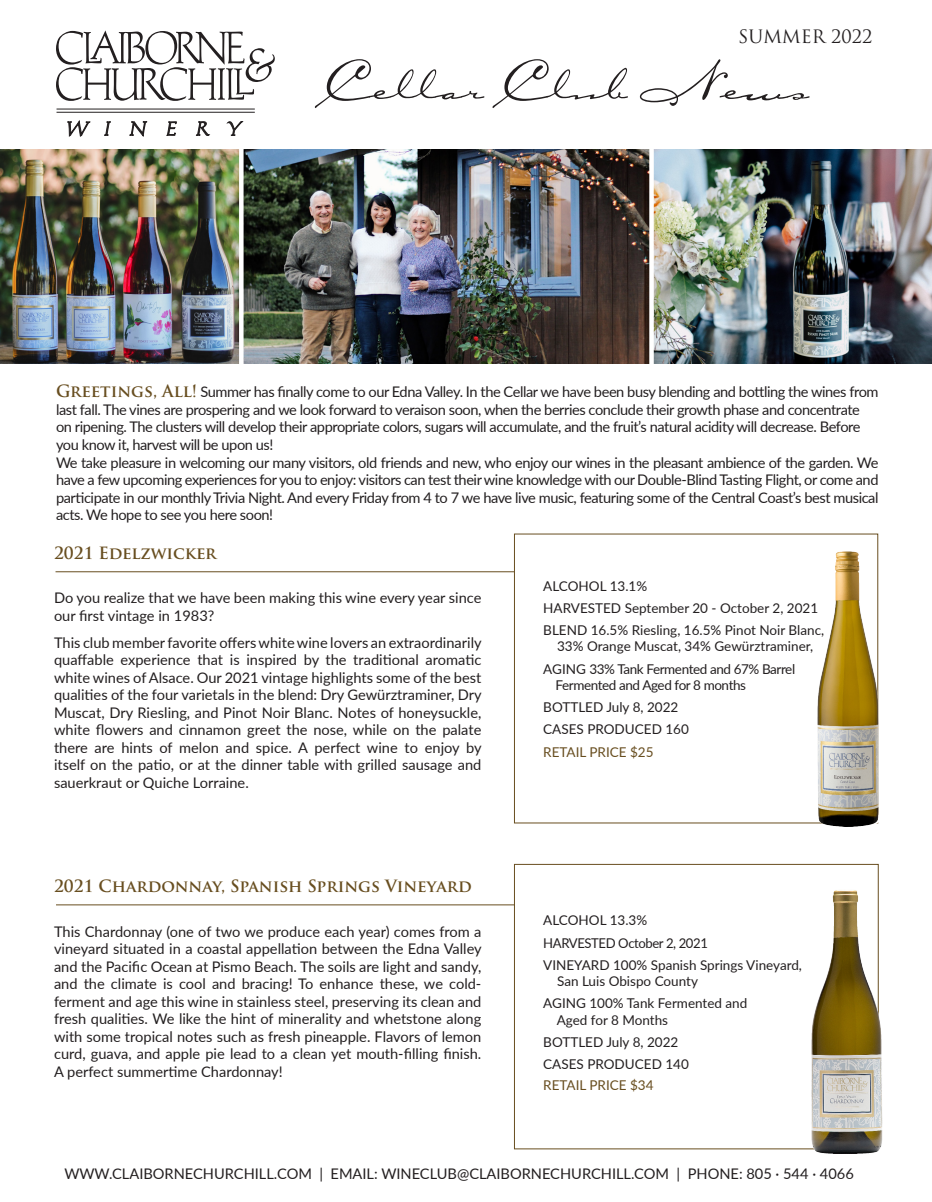
<style>
.page{position:relative;width:932px;height:1202px;background:#fff}
.page>*{position:absolute;margin:0;border:0;box-sizing:border-box;transform-origin:0 0}
.t1{font:18px "Trajan Pro";color:#231f20}
.t2{font:700 16.5px "Trajan Pro";color:#684e20}
.t3{font:14.7px/17.5px "Lato";letter-spacing:-.03em;color:#231f20;text-align:justify}
.t4{font:14.7px/17.5px "Lato";color:#231f20}
.t5{font:13.5px/16.2px "Lato";color:#231f20;text-align:center}
.t6{font:13.5px "Lato";letter-spacing:-.03em;color:#231f20}
.t7{font:13.5px "Lato";color:#684e20}
.s1{font-family:"Trajan Pro";font-weight:700;font-size:16.5px;color:#684e20}
</style>
<div class="page">
<img style="left:243px;top:149px;width:406px;height:215px">
<img style="left:653px;top:149px;width:279px;height:215px">
<img style="left:0;top:149px;width:239px;height:215px">
<hr style="left:56px;top:571px;width:458px;height:1px;background:#684e20">
<div style="left:864px;top:812px;width:16px;height:12px;border:2px solid #fff;border-radius:50%"></div>
<hr style="left:56px;top:904px;width:459px;height:1px;background:#684e20">
<div style="left:867px;top:1142px;width:17px;height:12px;border:2px solid #fff;border-radius:50%"></div>
<svg style="left:56px;top:30px;width:219px;height:71px"></svg>
<svg style="left:67px;top:120px;width:23px;height:16px"></svg>
<svg style="left:104px;top:121px;width:7px;height:15px"></svg>
<svg style="left:130px;top:121px;width:17px;height:15px"></svg>
<svg style="left:166px;top:121px;width:11px;height:15px"></svg>
<svg style="left:196px;top:121px;width:14px;height:15px"></svg>
<svg style="left:227px;top:121px;width:16px;height:15px"></svg>
<hr style="left:56px;top:109px;width:199px;height:1px;background:#231f20">
<hr style="left:56px;top:112px;width:199px;height:1px;background:#231f20">
<svg style="left:315px;top:59px;width:169px;height:49px"></svg>
<svg style="left:492px;top:59px;width:135px;height:49px"></svg>
<svg style="left:640px;top:59px;width:169px;height:47px"></svg>
<svg style="left:649px;top:149px;width:1px;height:215px"></svg>
<img style="left:817px;top:551px;width:61px;height:275px">
<img style="left:810px;top:889px;width:72px;height:264px">
<p class="t1" style="left:738px;top:25px;width:136px">SUMMER 2022</p>
<p class="t3" style="left:56px;top:382px;width:824px;text-align:left"><span class="s1">Greetings, All!</span> Summer has finally come to our Edna Valley. In the Cellar we have been busy blending and bottling the wines from last fall. The vines are prospering and we look forward to veraison soon, when the berries conclude their growth phase and concentrate on ripening. The clusters will develop their appropriate colors, sugars will accumulate, and the fruit’s natural acidity will decrease. Before you know it, harvest will be upon us!</p>
<p class="t3" style="left:56px;top:453px;width:824px">We take pleasure in welcoming our many visitors, old friends and new, who enjoy our wines in the pleasant ambience of the garden. We have a few upcoming experiences for you to enjoy: visitors can test their wine knowledge with our Double-Blind Tasting Flight, or come and participate in our monthly Trivia Night. And every Friday from 4 to 7 we have live music, featuring some of the Central Coast’s best musical acts. We hope to see you here soon!</p>
<p class="t2" style="left:54px;top:543px;width:164px">2021 Edelzwicker</p>
<p class="t4" style="left:54px;top:588px;width:429px">Do you realize that we have been making this wine every year since our first vintage in 1983?</p>
<p class="t3" style="left:54px;top:633px;width:429px">This club member favorite offers white wine lovers an extraordinarily quaffable experience that is inspired by the traditional aromatic white wines of Alsace. Our 2021 vintage highlights some of the best qualities of the four varietals in the blend: Dry Gewürztraminer, Dry Muscat, Dry Riesling, and Pinot Noir Blanc. Notes of honeysuckle, white flowers and cinnamon greet the nose, while on the palate there are hints of melon and spice. A perfect wine to enjoy by itself on the patio, or at the dinner table with grilled sausage and sauerkraut or Quiche Lorraine.</p>
<p class="t2" style="left:54px;top:876px;width:419px">2021 Chardonnay, Spanish Springs Vineyard</p>
<p class="t3" style="left:54px;top:921px;width:429px">This Chardonnay (one of two we produce each year) comes from a vineyard situated in a coastal appellation between the Edna Valley and the Pacific Ocean at Pismo Beach. The soils are light and sandy, and the climate is cool and bracing! To enhance these, we cold&shy;ferment and age this wine in stainless steel, preserving its clean and fresh qualities. We like the hint of minerality and whetstone along with some tropical notes such as fresh pineapple. Flavors of lemon curd, guava, and apple pie lead to a clean yet mouth-filling finish.<br>A perfect summertime Chardonnay!</p>
<p class="t5" style="left:543px;top:577px;width:105px">ALCOHOL 13.1%</p>
<p class="t5" style="left:543px;top:599px;width:276px">HARVESTED September 20 - October 2, 2021</p>
<p class="t5" style="left:543px;top:621px;width:282px">BLEND 16.5% Riesling, 16.5% Pinot Noir Blanc,<br>33% Orange Muscat, 34% Gewürztraminer,</p>
<p class="t6" style="left:543px;top:659px;width:253px">AGING 33% Tank Fermented and 67% Barrel</p>
<p class="t6" style="left:555px;top:675px;width:192px">Fermented and Aged for 8 months</p>
<p class="t5" style="left:543px;top:698px;width:137px">BOTTLED July 8, 2022</p>
<p class="t5" style="left:543px;top:720px;width:147px">CASES PRODUCED 160</p>
<p class="t7" style="left:543px;top:742px;width:112px">RETAIL PRICE $25</p>
<p class="t5" style="left:543px;top:912px;width:105px">ALCOHOL 13.3%</p>
<p class="t6" style="left:543px;top:933px;width:166px">HARVESTED October 2, 2021</p>
<p class="t5" style="left:557px;top:956px;width:246px;text-align:left;text-indent:-14px">VINEYARD 100% Spanish Springs Vineyard,<br>San Luis Obispo County</p>
<p class="t5" style="left:543px;top:994px;width:206px">AGING 100% Tank Fermented and</p>
<p class="t5" style="left:556px;top:1011px;width:113px">Aged for 8 Months</p>
<p class="t5" style="left:543px;top:1033px;width:137px">BOTTLED July 8, 2022</p>
<p class="t5" style="left:543px;top:1055px;width:147px">CASES PRODUCED 140</p>
<p class="t7" style="left:543px;top:1075px;width:112px">RETAIL PRICE $34</p>
<p class="t4" style="left:64px;top:1164px;width:791px">WWW.CLAIBORNECHURCHILL.COM | EMAIL: WINECLUB@CLAIBORNECHURCHILL.COM | PHONE: 805 ∙ 544 ∙ 4066</p>
</div>
